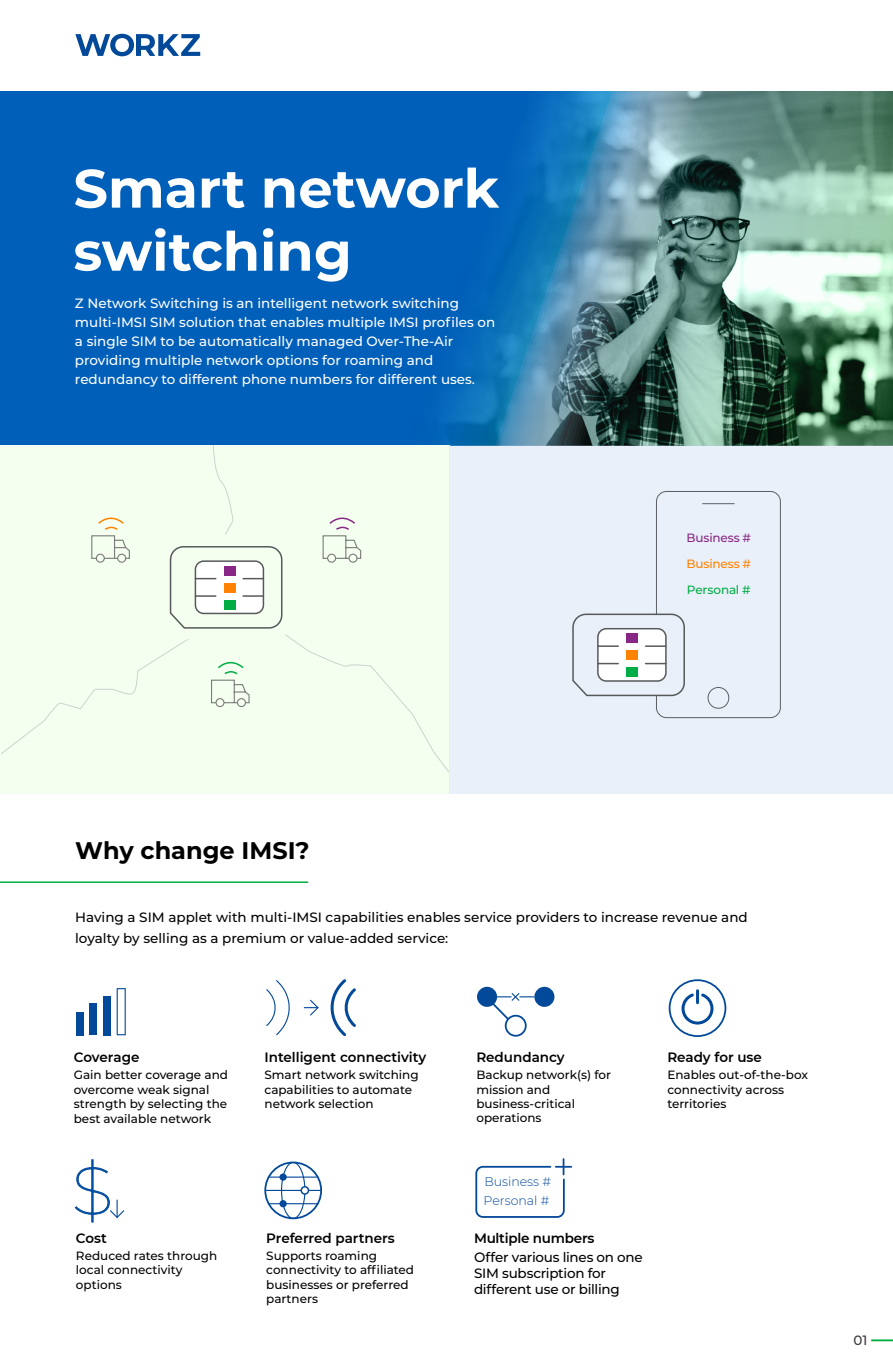
<style>
.page{position:relative;width:893px;height:1372px;background:#fff}
.page>*{position:absolute;margin:0;border:0;box-sizing:border-box;transform-origin:0 0}
.t1{font:100 66.15px "Montserrat";color:#005fb9;scale:1.06 1}
.t2{font:700 54px/63px "Montserrat";color:#fff}
.t3{font:700 24px "Montserrat";color:#000}
.t4{font:500 13.5px/19.2px "Montserrat";color:#fff}
.t5{font:500 13.5px/21px "Montserrat";color:#000}
.t6{font:600 13.5px "Montserrat";color:#000}
.t7{font:500 13.5px/16.2px "Montserrat";letter-spacing:-.02em;color:#000}
.t8{font:600 13.5px "Montserrat";letter-spacing:-.02em;color:#000}
.t9{font:500 13.5px "Montserrat";color:#3b3a3e}
.t10{font:300 12.6px/19.2px "Montserrat";color:#03499a}
.t11{font:500 12px/14.4px "Montserrat";color:#000}
.t12{font:500 12px "Montserrat";letter-spacing:-.005em;color:#882785}
.t13{font:500 12px "Montserrat";letter-spacing:-.005em;color:#ff8200}
.t14{font:500 12px "Montserrat";letter-spacing:-.015em;color:#00ad44}
</style>
<div class="page">
<svg style="left:0;top:91px;width:893px;height:354px;background:#2973a7"></svg>
<hr style="left:871px;top:1339px;width:22px;height:2px;background:#00ad41">
<svg style="left:75px;top:34px;width:125px;height:22px"></svg>
<div style="left:0;top:445px;width:449px;height:348px;background:#f5fff0"></div>
<div style="left:449px;top:445px;width:444px;height:348px;background:#e9f0f9"></div>
<svg style="left:1px;top:445px;width:448px;height:327px"></svg>
<div style="left:225px;top:565px;width:11px;height:10px;background:#882785"></div>
<div style="left:225px;top:582px;width:11px;height:10px;background:#ff8200"></div>
<div style="left:225px;top:599px;width:11px;height:10px;background:#00ad44"></div>
<svg style="left:572px;top:491px;width:209px;height:227px"></svg>
<div style="left:626px;top:633px;width:11px;height:10px;background:#882785"></div>
<div style="left:626px;top:650px;width:11px;height:10px;background:#ff8200"></div>
<div style="left:626px;top:667px;width:11px;height:10px;background:#00ad44"></div>
<svg style="left:75px;top:1159px;width:50px;height:63px"></svg>
<svg style="left:475px;top:1159px;width:96px;height:59px"></svg>
<div style="left:76px;top:1011px;width:8px;height:24px;background:#03499a"></div>
<div style="left:90px;top:1003px;width:7px;height:32px;background:#03499a"></div>
<div style="left:103px;top:995px;width:8px;height:40px;background:#03499a"></div>
<svg style="left:117px;top:988px;width:9px;height:47px"></svg>
<div style="left:477px;top:986px;width:20px;height:20px;background:#03499a;border-radius:50%"></div>
<div style="left:534px;top:986px;width:20px;height:20px;background:#03499a;border-radius:50%"></div>
<div style="left:505px;top:1014px;width:22px;height:22px;border:2px solid #03499a;border-radius:50%"></div>
<svg style="left:491px;top:992px;width:43px;height:29px"></svg>
<div style="left:264px;top:1161px;width:58px;height:58px;border:2px solid #03499a;border-radius:50%"></div>
<div style="left:281px;top:1161px;width:24px;height:57px;border:1px solid #03499a;border-radius:50%"></div>
<hr style="left:269px;top:1203px;width:49px;height:1px;background:#03499a">
<hr style="left:265px;top:1189px;width:56px;height:1px;background:#03499a">
<hr style="left:269px;top:1176px;width:49px;height:1px;background:#03499a">
<div style="left:279px;top:1200px;width:8px;height:7px;background:#03499a;border-radius:50%"></div>
<div style="left:301px;top:1186px;width:7px;height:8px;background:#fff;border-radius:50%"></div>
<div style="left:300px;top:1186px;width:9px;height:8px;border:2px solid #03499a;border-radius:50%"></div>
<div style="left:279px;top:1173px;width:8px;height:7px;background:#03499a;border-radius:50%"></div>
<div style="left:669px;top:979px;width:57px;height:58px;border:2px solid #03499a;border-radius:50%"></div>
<svg style="left:681px;top:990px;width:33px;height:35px"></svg>
<svg style="left:330px;top:979px;width:26px;height:58px"></svg>
<svg style="left:266px;top:980px;width:24px;height:56px"></svg>
<svg style="left:304px;top:999px;width:15px;height:17px"></svg>
<hr style="left:0;top:881px;width:308px;height:2px;background:#00af41">
<h2 class="t2" style="left:73px;top:154px;width:427px">Smart network switching</h2>
<p class="t4" style="left:75px;top:293px;width:422px">Z Network Switching is an intelligent network switching multi-IMSI SIM solution that enables multiple IMSI profiles on a single SIM to be automatically managed Over-The-Air providing multiple network options for roaming and redundancy to different phone numbers for different uses.</p>
<p class="t12" style="left:686px;top:529px;width:66px">Business #</p>
<p class="t13" style="left:686px;top:555px;width:66px">Business #</p>
<p class="t14" style="left:687px;top:581px;width:65px">Personal #</p>
<h3 class="t3" style="left:75px;top:833px;width:236px">Why change IMSI?</h3>
<p class="t5" style="left:75px;top:906px;width:674px">Having a SIM applet with multi-IMSI capabilities enables service providers to increase revenue and loyalty by selling as a premium or value-added service:</p>
<p class="t6" style="left:74px;top:1047px;width:67px">Coverage</p>
<p class="t11" style="left:74px;top:1067px;width:156px">Gain better coverage and overcome weak signal strength by selecting the best available network</p>
<h1 class="t1" style="left:71px;top:1146px;width:41px">$</h1>
<p class="t6" style="left:76px;top:1228px;width:32px">Cost</p>
<p class="t11" style="left:76px;top:1247px;width:143px">Reduced rates through local connectivity options</p>
<p class="t6" style="left:264px;top:1047px;width:163px">Intelligent connectivity</p>
<p class="t11" style="left:264px;top:1067px;width:156px">Smart network switching capabilities to automate network selection</p>
<p class="t6" style="left:266px;top:1228px;width:130px">Preferred partners</p>
<p class="t11" style="left:266px;top:1247px;width:149px">Supports roaming connectivity to affiliated businesses or preferred partners</p>
<p class="t6" style="left:476px;top:1047px;width:90px">Redundancy</p>
<p class="t11" style="left:476px;top:1067px;width:136px">Backup network(s) for mission and business-critical operations</p>
<p class="t10" style="left:484px;top:1171px;width:69px">Business #<br>Personal #</p>
<p class="t8" style="left:474px;top:1228px;width:122px">Multiple numbers</p>
<p class="t7" style="left:474px;top:1248px;width:170px">Offer various lines on one<br>SIM subscription for different use or billing</p>
<p class="t6" style="left:667px;top:1047px;width:96px">Ready for use</p>
<p class="t11" style="left:667px;top:1067px;width:142px">Enables out-of-the-box connectivity across territories</p>
<p class="t9" style="left:853px;top:1330px;width:15px">01</p>
</div>
